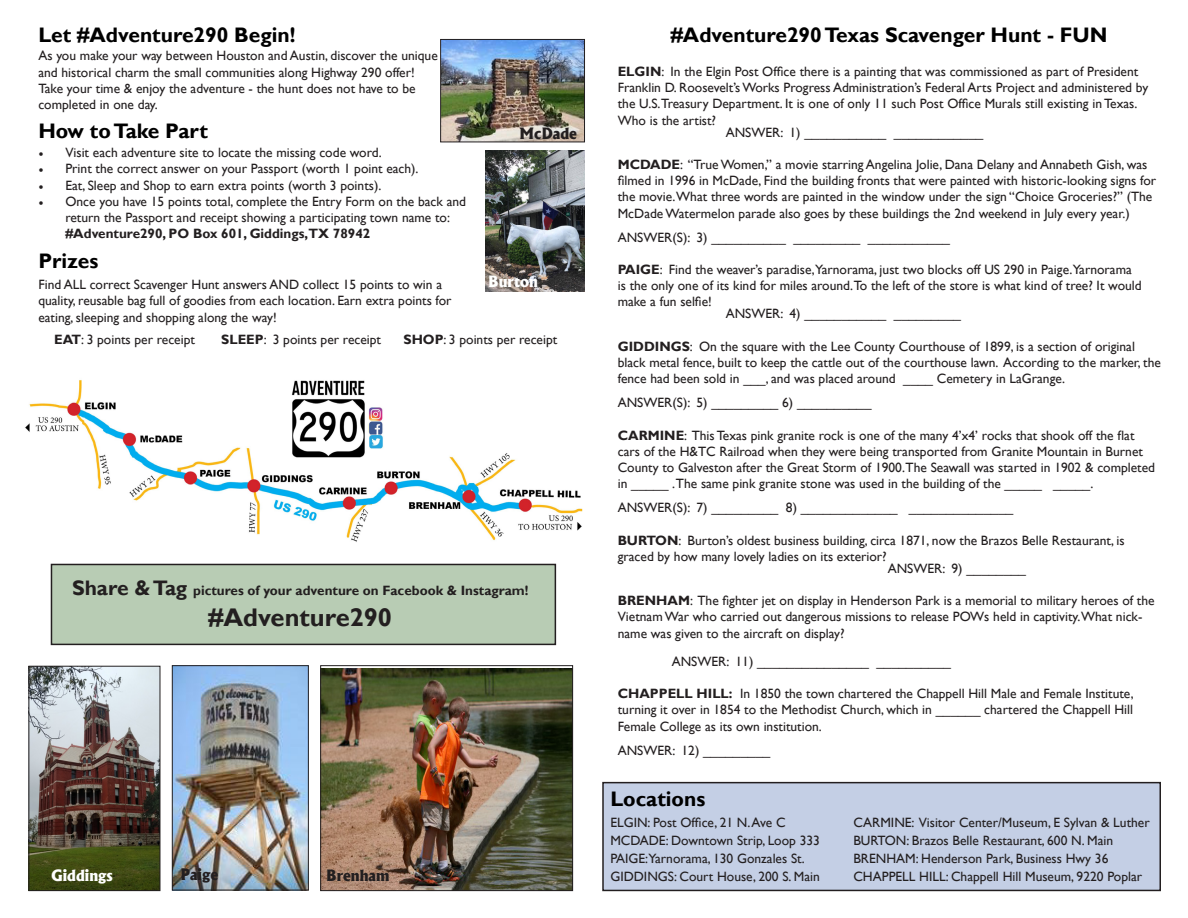
<style>
.page{position:relative;width:1188px;height:918px;background:#fff}
.page>*{position:absolute;margin:0;border:0;box-sizing:border-box;transform-origin:0 0}
.t1{font:700 25.5px "Gill Sans";color:#231f20}
.t2{font:700 21px "Gill Sans";color:#000}
.t3{font:800 15px "Albertus";color:#231f20}
.t4{font:800 15px "Albertus";color:#fff}
.t5{font:13.5px/16.2px "Gill Sans";color:#231f20}
.t6{font:700 13.5px "Gill Sans";color:#231f20}
.s1{font-family:"Minion Pro"}
.s2{font-weight:700}
.s3{font-size:21px}
</style>
<div class="page">
<div style="left:603px;top:783px;width:557px;height:107px;background:#c4cfe5"></div>
<div style="left:602px;top:782px;width:559px;height:109px;border:2px solid #231f20"></div>
<div style="left:51px;top:564px;width:504px;height:80px;background:#b8ccb4"></div>
<div style="left:51px;top:564px;width:505px;height:81px;border:2px solid #231f20"></div>
<img style="left:174px;top:667px;width:133px;height:221px">
<div style="left:172px;top:665px;width:137px;height:225px;border:1px solid #231f20"></div>
<img style="left:322px;top:668px;width:249px;height:221px">
<div style="left:320px;top:665px;width:253px;height:226px;border:1px solid #231f20"></div>
<img style="left:30px;top:668px;width:128px;height:221px">
<div style="left:28px;top:666px;width:132px;height:225px;border:1px solid #231f20"></div>
<img style="left:25px;top:380px;width:558px;height:162px">
<img style="left:442px;top:41px;width:141px;height:99px">
<div style="left:440px;top:39px;width:145px;height:103px;border:1px solid #231f20"></div>
<img style="left:485px;top:151px;width:100px;height:140px">
<p class="t2" style="left:38px;top:22px;width:259px">Let #Adventure290 Begin!</p>
<p class="t5" style="left:38px;top:48px;width:401px">As you make your way between Houston and Austin, discover the unique and historical charm the small communities along Highway 290 offer!<br>Take your time &amp; enjoy the adventure - the hunt does not have to be completed in one day.</p>
<p class="t2" style="left:38px;top:119px;width:171px">How to Take Part</p>
<p class="t5" style="left:38px;top:145px;width:345px"><span class="s1">•</span> Visit each adventure site to locate the missing code word.</p>
<p class="t5" style="left:38px;top:161px;width:382px"><span class="s1">•</span> Print the correct answer on your Passport (worth 1 point each).</p>
<p class="t5" style="left:38px;top:177px;width:344px"><span class="s1">•</span> Eat, Sleep and Shop to earn extra points (worth 3 points).</p>
<p class="t5" style="left:65px;top:193px;width:402px;text-indent:-27px"><span class="s1">•</span> Once you have 15 points total, complete the Entry Form on the back and return the Passport and receipt showing a participating town name to: <span class="s2">#Adventure290, PO Box 601, Giddings,TX 78942</span></p>
<p class="t2" style="left:38px;top:248px;width:61px">Prizes</p>
<p class="t5" style="left:38px;top:277px;width:405px">Find ALL correct Scavenger Hunt answers AND collect 15 points to win a</p>
<p class="t5" style="left:38px;top:293px;width:415px">quality, reusable bag full of goodies from each location. Earn extra points for</p>
<p class="t5" style="left:38px;top:309px;width:240px">eating, sleeping and shopping along the way!</p>
<p class="t5" style="left:54px;top:332px;width:142px"><span class="s2">EAT</span>: 3 points per receipt</p>
<p class="t5" style="left:221px;top:332px;width:161px"><span class="s2">SLEEP</span>: 3 points per receipt</p>
<p class="t5" style="left:404px;top:332px;width:155px"><span class="s2">SHOP</span>: 3 points per receipt</p>
<p class="t3" style="left:520px;top:124px;width:59px">McDade</p>
<p class="t4" style="left:488px;top:272px;width:51px">Burton</p>
<p class="t6" style="left:72px;top:583px;width:458px"><span class="s3">Share &amp; Tag</span> pictures of your adventure on Facebook &amp; Instagram!</p>
<p class="t1" style="left:208px;top:602px;width:185px">#Adventure290</p>
<p class="t4" style="left:51px;top:866px;width:63px">Giddings</p>
<p class="t3" style="left:181px;top:865px;width:39px">Paige</p>
<p class="t3" style="left:326px;top:866px;width:65px">Brenham</p>
<p class="t2" style="left:671px;top:22px;width:438px">#Adventure290 Texas Scavenger Hunt - FUN</p>
<p class="t5" style="left:618px;top:64px;width:532px"><span class="s2">ELGIN</span>: In the Elgin Post Office there is a painting that was commissioned as part of President Franklin D. Roosevelt’s Works Progress Administration’s Federal Arts Project and administered by the U.S.Treasury Department. It is one of only 11 such Post Office Murals still existing in Texas.<br>Who is the artist?</p>
<p class="t5" style="left:726px;top:124px;width:259px">ANSWER: 1) ___________ ____________</p>
<p class="t5" style="left:618px;top:157px;width:540px"><span class="s2">MCDADE</span>: “True Women,” a movie starring Angelina Jolie, Dana Delany and Annabeth Gish, was filmed in 1996 in McDade, Find the building fronts that were painted with historic-looking signs for the movie.What three words are painted in the window under the sign “Choice Groceries?” (The McDade Watermelon parade also goes by these buildings the 2nd weekend in July every year.)</p>
<p class="t5" style="left:618px;top:229px;width:334px">ANSWER(S): 3) __________ _________ ___________</p>
<p class="t5" style="left:618px;top:262px;width:525px"><span class="s2">PAIGE</span>: Find the weaver’s paradise,Yarnorama, just two blocks off US 290 in Paige.Yarnorama is the only one of its kind for miles around.To the left of the store is what kind of tree? It would make a fun selfie!</p>
<p class="t5" style="left:726px;top:306px;width:237px">ANSWER: 4) ___________ _________</p>
<p class="t5" style="left:618px;top:338px;width:545px"><span class="s2">GIDDINGS</span>: On the square with the Lee County Courthouse of 1899, is a section of original black metal fence, built to keep the cattle out of the courthouse lawn. According to the marker, the fence had been sold in ___, and was placed around ____ Cemetery in LaGrange.</p>
<p class="t5" style="left:618px;top:395px;width:255px">ANSWER(S): 5) _________ 6) __________</p>
<p class="t5" style="left:618px;top:427px;width:539px"><span class="s2">CARMINE</span>: This Texas pink granite rock is one of the many 4’x4’ rocks that shook off the flat cars of the H&amp;TC Railroad when they were being transported from Granite Mountain in Burnet County to Galveston after the Great Storm of 1900.The Seawall was started in 1902 &amp; completed in _____ .The same pink granite stone was used in the building of the _____ _____.</p>
<p class="t5" style="left:618px;top:500px;width:397px">ANSWER(S): 7) _________ 8) _____________ ______________</p>
<p class="t5" style="left:618px;top:532px;width:508px"><span class="s2">BURTON</span>: Burton’s oldest business building, circa 1871, now the Brazos Belle Restaurant, is graced by how many lovely ladies on its exterior?</p>
<p class="t5" style="left:888px;top:560px;width:140px">ANSWER: 9) ________</p>
<p class="t5" style="left:618px;top:593px;width:538px"><span class="s2">BRENHAM</span>: The fighter jet on display in Henderson Park is a memorial to military heroes of the<br>Vietnam War who carried out dangerous missions to release POWs held in captivity.What nick&shy;name was given to the aircraft on display?</p>
<p class="t5" style="left:672px;top:653px;width:281px">ANSWER: 11) _______________ __________</p>
<p class="t5" style="left:618px;top:686px;width:517px;text-align:justify"><span class="s2">CHAPPELL HILL:</span> In 1850 the town chartered the Chappell Hill Male and Female Institute, turning it over in 1854 to the Methodist Church, which in ______ chartered the Chappell Hill Female College as its own institution.</p>
<p class="t5" style="left:618px;top:742px;width:154px">ANSWER: 12) _________</p>
<p class="t2" style="left:610px;top:787px;width:96px">Locations</p>
<p class="t5" style="left:610px;top:815px;width:177px">ELGIN: Post Office, 21 N. Ave C</p>
<p class="t5" style="left:610px;top:833px;width:211px">MCDADE: Downtown Strip, Loop 333</p>
<p class="t5" style="left:610px;top:851px;width:196px">PAIGE:Yarnorama, 130 Gonzales St.</p>
<p class="t5" style="left:610px;top:869px;width:211px">GIDDINGS: Court House, 200 S. Main</p>
<p class="t5" style="left:853px;top:815px;width:298px">CARMINE: Visitor Center/Museum, E Sylvan &amp; Luther</p>
<p class="t5" style="left:853px;top:833px;width:261px">BURTON: Brazos Belle Restaurant, 600 N. Main</p>
<p class="t5" style="left:853px;top:851px;width:257px">BRENHAM: Henderson Park, Business Hwy 36</p>
<p class="t5" style="left:853px;top:869px;width:290px">CHAPPELL HILL: Chappell Hill Museum, 9220 Poplar</p>
</div>
